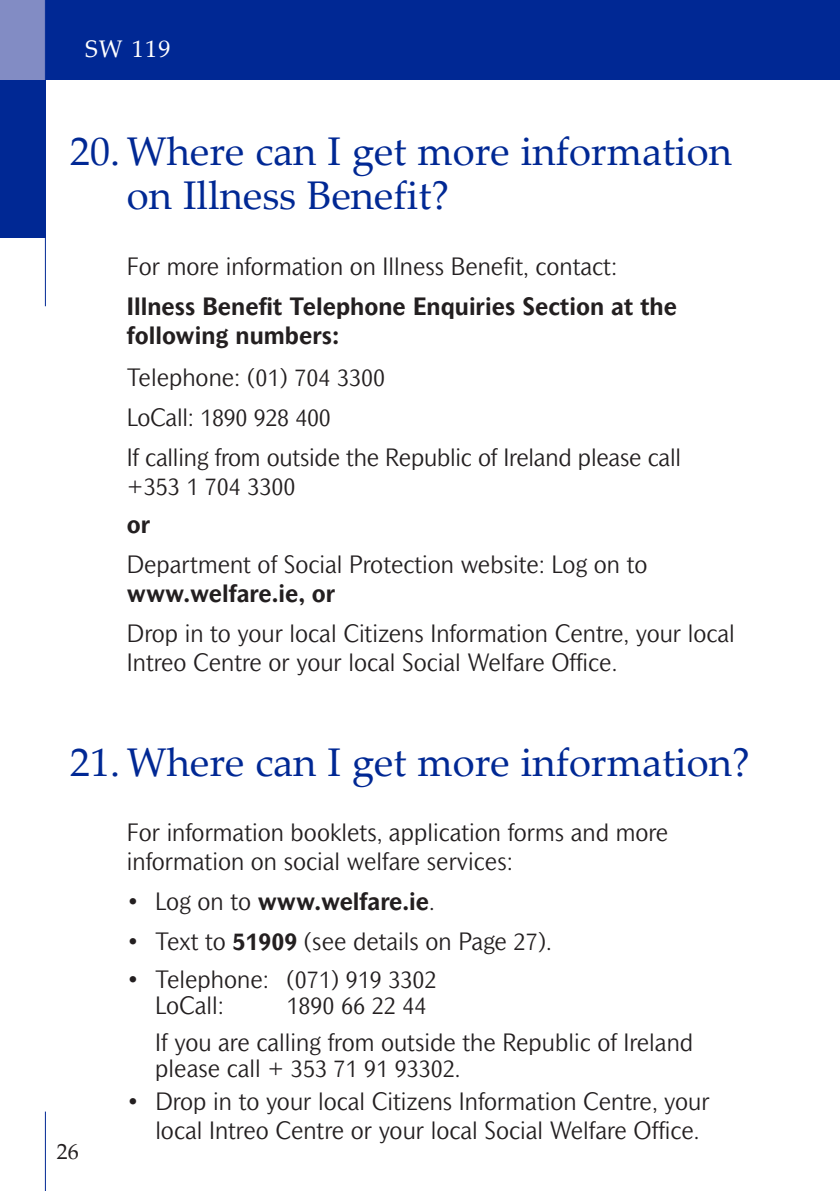
<style>
.page{position:relative;width:840px;height:1191px;background:#fff}
.page>*{position:absolute;margin:0;border:0;box-sizing:border-box;transform-origin:0 0}
.t1{font:40px/44px "Palatino Linotype";color:#002894}
.t2{font:300 24px/28.8px "Mahsuri Sans";color:#231f20}
.t3{font:700 24px/28.8px "Mahsuri Sans";color:#231f20}
.t4{font:24px "Palatino Linotype";color:#fff}
.t5{font:22px "Palatino Linotype";color:#231f20}
.s1{font-weight:400}
.s2{font-weight:300}
.s3{font-weight:700}
</style>
<div class="page">
<div style="left:45px;top:0;width:794px;height:79px;background:#002894"></div>
<div style="left:0;top:79px;width:45px;height:159px;background:#002894"></div>
<hr style="left:45px;top:1111px;width:1px;height:80px;background:#002894">
<div style="left:0;top:0;width:45px;height:79px;background:#828cc4"></div>
<hr style="left:45px;top:0;width:1px;height:306px;background:#002894">
<p class="t4" style="left:85px;top:40px;width:87px">SW 119</p>
<h1 class="t1" style="left:127px;top:134px;width:606px;text-indent:-57px">20. Where can I get more information on Illness Benefit?</h1>
<p class="t2" style="left:127px;top:254px;width:491px">For more information on Illness Benefit, contact:</p>
<p class="t3" style="left:127px;top:294px;width:551px">Illness Benefit Telephone Enquiries Section at the following numbers:</p>
<p class="t2" style="left:127px;top:359px;width:555px;line-height:40.2px">Telephone: (01) 704 3300<br>LoCall: 1890 928 400<br>If calling from outside the Republic of Ireland please call</p>
<p class="t2" style="left:127px;top:474px;width:170px">+353 1 704 3300</p>
<p class="t3" style="left:127px;top:512px;width:25px">or</p>
<p class="t2" style="left:127px;top:552px;width:522px">Department of Social Protection website: Log on to</p>
<p class="t3" style="left:127px;top:581px;width:210px">www.welfare.ie, or</p>
<p class="t2" style="left:127px;top:621px;width:609px">Drop in to your local Citizens Information Centre, your local<br>Intreo Centre or your local Social Welfare Office.</p>
<h1 class="t1" style="left:70px;top:745px;width:680px">21. Where can I get more information?</h1>
<p class="t2" style="left:127px;top:820px;width:542px">For information booklets, application forms and more information on social welfare services:</p>
<p class="t3" style="left:127px;top:889px;width:309px"><span class="s1">•</span> <span class="s2">Log on to</span> www.welfare.ie<span class="s2">.</span></p>
<p class="t2" style="left:127px;top:929px;width:426px"><span class="s1">•</span> Text to <span class="s3">51909</span> (see details on Page 27).</p>
<p class="t2" style="left:155px;top:968px;width:282px;line-height:26px;text-indent:-28px"><span class="s1">•</span> Telephone: (071) 919 3302<br>LoCall:</p>
<p class="t2" style="left:155px;top:988px;width:539px;line-height:37.4px;text-indent:131px">1890 66 22 44<br>If you are calling from outside the Republic of Ireland</p>
<p class="t2" style="left:155px;top:1056px;width:306px">please call + 353 71 91 93302.</p>
<p class="t2" style="left:155px;top:1088px;width:555px;text-indent:-28px"><span class="s1">•</span> Drop in to your local Citizens Information Centre, your local Intreo Centre or your local Social Welfare Office.</p>
<p class="t5" style="left:57px;top:1143px;width:23px">26</p>
</div>
